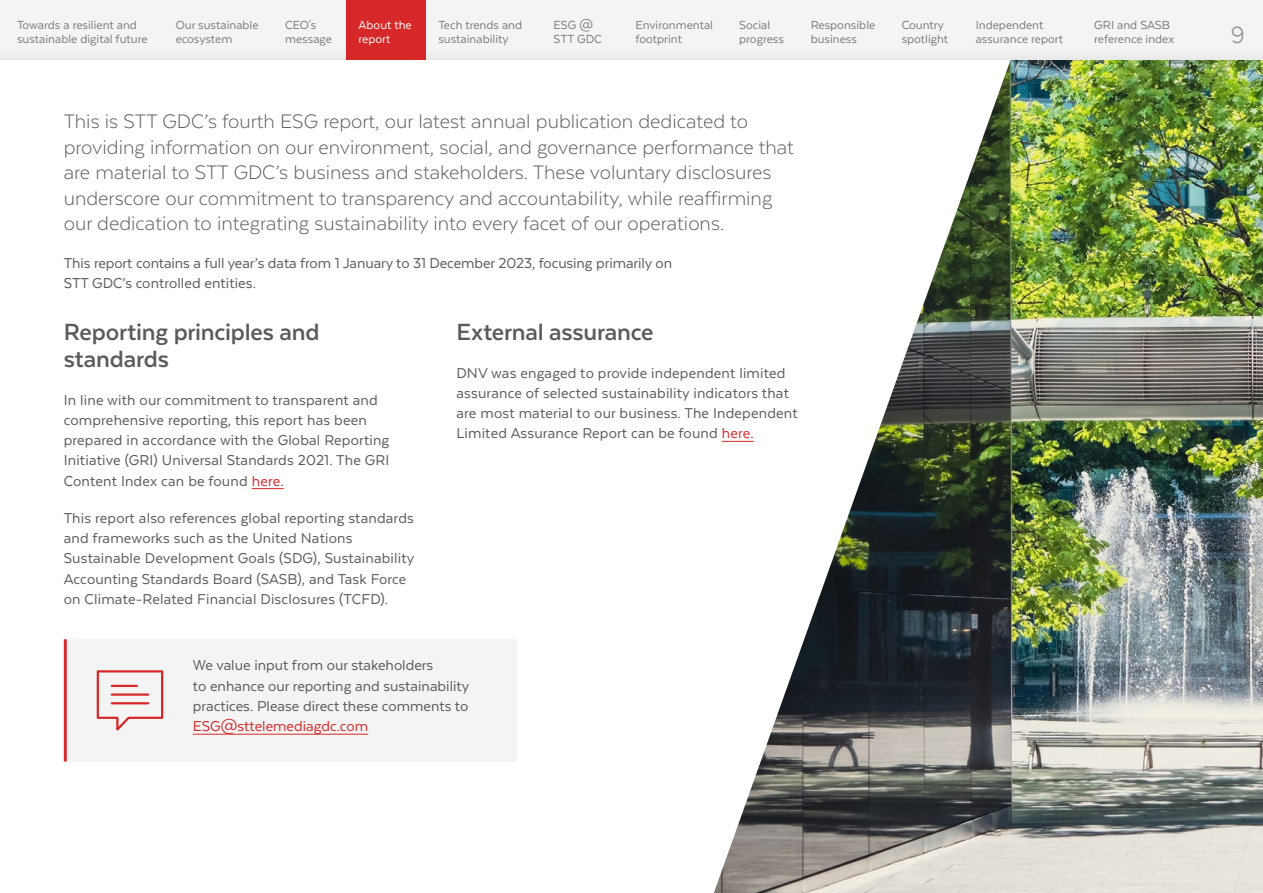
<style>
.page{position:relative;width:1263px;height:893px;background:#fff}
.page>*{position:absolute;margin:0;border:0;box-sizing:border-box;transform-origin:0 0}
.t1{font:700 27px/27px "Texta";letter-spacing:-.01em;color:#5a5a5a}
.t2{font:27px "Texta";color:#939598}
.t3{font:300 22.5px/25.5px "Texta";color:#5a5a5a}
.t4{font:16.5px/20.2px "Texta";letter-spacing:.01em;color:#5a5a5a}
.t5{font:16.5px "Texta";color:#d62828}
.t6{font:13.5px/13.5px "Texta";color:#7b7b7b}
.t7{font:13.5px/13.5px "Texta";color:#fff}
.s1{color:#d62828}
</style>
<div class="page">
<img style="left:714px;top:60px;width:549px;height:833px">
<hr style="left:252px;top:488px;width:32px;height:1px;background:#d62828">
<hr style="left:722px;top:441px;width:32px;height:1px;background:#d62828">
<div style="left:65px;top:639px;width:452px;height:122px;background:#f4f4f4"></div>
<hr style="left:193px;top:734px;width:175px;height:1px;background:#d62828">
<svg style="left:96px;top:670px;width:68px;height:61px"></svg>
<hr style="left:64px;top:639px;width:3px;height:122px;background:#d62828">
<div style="left:0;top:0;width:1263px;height:60px;background:#f4f4f4"></div>
<div style="left:346px;top:0;width:79px;height:60px;background:#d62828"></div>
<p class="t6" style="left:17px;top:18px;width:132px">Towards a resilient and sustainable digital future</p>
<p class="t6" style="left:176px;top:18px;width:84px">Our sustainable ecosystem</p>
<p class="t6" style="left:285px;top:18px;width:48px">CEO's message</p>
<p class="t6" style="left:438px;top:18px;width:85px">Tech trends and sustainability</p>
<p class="t6" style="left:554px;top:18px;width:50px">ESG @<br>STT GDC</p>
<p class="t6" style="left:635px;top:18px;width:79px">Environmental footprint</p>
<p class="t6" style="left:739px;top:18px;width:46px">Social progress</p>
<p class="t6" style="left:811px;top:18px;width:66px">Responsible business</p>
<p class="t6" style="left:902px;top:18px;width:48px">Country spotlight</p>
<p class="t6" style="left:976px;top:18px;width:89px">Independent assurance report</p>
<p class="t6" style="left:1094px;top:18px;width:81px">GRI and SASB reference index</p>
<p class="t7" style="left:359px;top:18px;width:55px">About the report</p>
<p class="t3" style="left:64px;top:109px;width:732px">This is STT GDC’s fourth ESG report, our latest annual publication dedicated to providing information on our environment, social, and governance performance that are material to STT GDC’s business and stakeholders. These voluntary disclosures underscore our commitment to transparency and accountability, while reaffirming our dedication to integrating sustainability into every facet of our operations.</p>
<p class="t4" style="left:64px;top:252px;width:610px">This report contains a full year’s data from 1 January to 31 December 2023, focusing primarily on<br>STT GDC’s controlled entities.</p>
<h1 class="t1" style="left:64px;top:318px;width:257px">Reporting principles and standards</h1>
<p class="t4" style="left:64px;top:389px;width:327px">In line with our commitment to transparent and comprehensive reporting, this report has been prepared in accordance with the Global Reporting Initiative (GRI) Universal Standards 2021. The GRI Content Index can be found <span class="s1">here.</span></p>
<p class="t4" style="left:64px;top:508px;width:352px">This report also references global reporting standards and frameworks such as the United Nations Sustainable Development Goals (SDG), Sustainability Accounting Standards Board (SASB), and Task Force on Climate-Related Financial Disclosures (TCFD).</p>
<h1 class="t1" style="left:456px;top:318px;width:199px">External assurance</h1>
<p class="t4" style="left:456px;top:362px;width:343px">DNV was engaged to provide independent limited assurance of selected sustainability indicators that are most material to our business. The Independent Limited Assurance Report can be found <span class="s1">here.</span></p>
<p class="t4" style="left:193px;top:655px;width:278px">We value input from our stakeholders<br>to enhance our reporting and sustainability practices. Please direct these comments to</p>
<p class="t5" style="left:193px;top:718px;width:177px">ESG@sttelemediagdc.com</p>
<h1 class="t2" style="left:1231px;top:21px;width:15px">9</h1>
</div>
